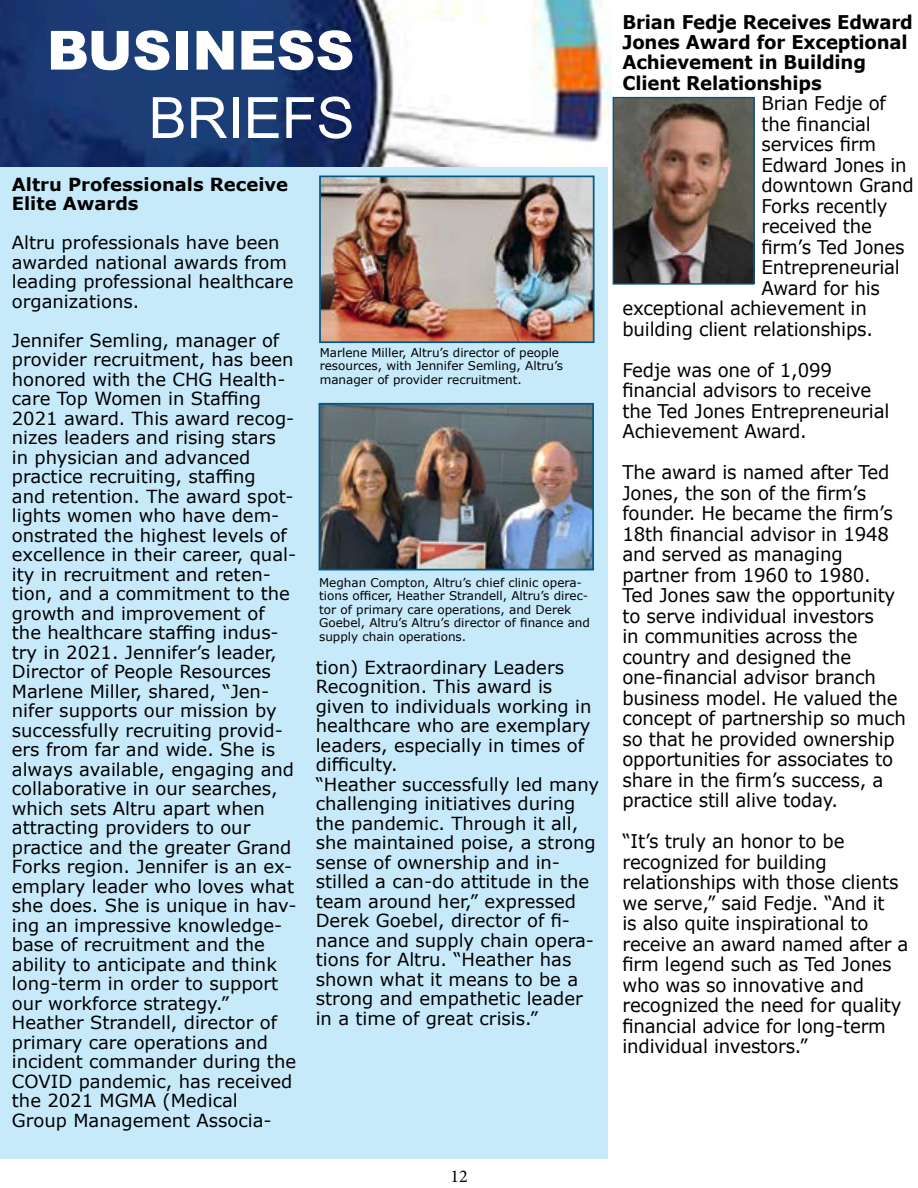
<style>
.page{position:relative;width:918px;height:1188px;background:#fff}
.page>*{position:absolute;margin:0;border:0;box-sizing:border-box;transform-origin:0 0}
.t1{font:57px "Arial";color:#fff}
.t2{font:900 54px "Arial";color:#fff}
.t3{font:18.9px/20.5px "Verdana";letter-spacing:-.01em;color:#000;scale:.96 1}
.t4{font:700 18.9px/20.5px "Verdana";letter-spacing:-.01em;color:#000;scale:.96 1}
.t5{font:18px/19.5px "Verdana";color:#000}
.t6{font:700 18px/19.5px "Verdana";color:#000}
.t7{font:18px "Minion Pro";color:#000}
.t8{font:12px/13.5px "Verdana";color:#000}
</style>
<div class="page">
<img style="left:0;top:1px;width:611px;height:167px">
<div style="left:0;top:168px;width:608px;height:991px;background:#c7eafb"></div>
<img style="left:322px;top:179px;width:270px;height:161px">
<div style="left:319px;top:176px;width:276px;height:167px;border:2px solid #025984"></div>
<img style="left:322px;top:406px;width:269px;height:161px">
<div style="left:319px;top:403px;width:275px;height:167px;border:2px solid #025984"></div>
<img style="left:615px;top:99px;width:138px;height:184px">
<div style="left:613px;top:97px;width:142px;height:188px;border:1px solid #025984"></div>
<h2 class="t2" style="left:47px;top:11px;width:309px">BUSINESS</h2>
<h1 class="t1" style="left:149px;top:79px;width:207px">BRIEFS</h1>
<p class="t6" style="left:12px;top:174px;width:278px">Altru Professionals Receive<br>Elite Awards</p>
<p class="t5" style="left:12px;top:233px;width:283px">Altru professionals have been awarded national awards from leading professional healthcare organizations.</p>
<p class="t5" style="left:12px;top:330px;width:286px">Jennifer Semling, manager of provider recruitment, has been honored with the CHG Health&shy;care Top Women in Staffing<br>2021 award. This award recog&shy;nizes leaders and rising stars<br>in physician and advanced practice recruiting, staffing<br>and retention. The award spot&shy;lights women who have dem&shy;onstrated the highest levels of excellence in their career, qual&shy;ity in recruitment and reten&shy;tion, and a commitment to the growth and improvement of the healthcare staffing indus&shy;try in 2021. Jennifer’s leader,<br>Director of People Resources<br>Marlene Miller, shared, “Jen&shy;nifer supports our mission by successfully recruiting provid&shy;ers from far and wide. She is always available, engaging and collaborative in our searches, which sets Altru apart when attracting providers to our practice and the greater Grand<br>Forks region. Jennifer is an ex&shy;emplary leader who loves what she does. She is unique in hav&shy;ing an impressive knowledge&shy;base of recruitment and the ability to anticipate and think long-term in order to support our workforce strategy.”<br>Heather Strandell, director of primary care operations and incident commander during the<br>COVID pandemic, has received the 2021 MGMA (Medical<br>Group Management Associa-</p>
<p class="t8" style="left:320px;top:346px;width:245px">Marlene Miller, Altru’s director of people resources, with Jennifer Semling, Altru’s manager of provider recruitment.</p>
<p class="t8" style="left:319px;top:575px;width:272px">Meghan Compton, Altru’s chief clinic opera&shy;tions officer, Heather Strandell, Altru’s direc&shy;tor of primary care operations, and Derek Goebel, Altru’s Altru’s director of finance and supply chain operations.</p>
<p class="t5" style="left:316px;top:657px;width:285px">tion) Extraordinary Leaders<br>Recognition. This award is given to individuals working in healthcare who are exemplary leaders, especially in times of difficulty.<br>“Heather successfully led many challenging initiatives during the pandemic. Through it all, she maintained poise, a strong sense of ownership and in&shy;stilled a can-do attitude in the team around her,” expressed<br>Derek Goebel, director of fi&shy;nance and supply chain opera&shy;tions for Altru. “Heather has shown what it means to be a strong and empathetic leader in a time of great crisis.”</p>
<p class="t7" style="left:450px;top:1164px;width:19px">12</p>
<p class="t4" style="left:622px;top:11px;width:304px">Brian Fedje Receives Edward<br>Jones Award for Exceptional<br>Achievement in Building<br>Client Relationships</p>
<p class="t3" style="left:761px;top:93px;width:131px">Brian Fedje of</p>
<p class="t3" style="left:761px;top:114px;width:116px">the financial</p>
<p class="t3" style="left:761px;top:134px;width:121px">services firm</p>
<p class="t3" style="left:761px;top:155px;width:153px">Edward Jones in</p>
<p class="t3" style="left:761px;top:175px;width:160px">downtown Grand</p>
<p class="t3" style="left:761px;top:196px;width:133px">Forks recently</p>
<p class="t3" style="left:761px;top:216px;width:117px">received the</p>
<p class="t3" style="left:761px;top:237px;width:151px">firm’s Ted Jones</p>
<p class="t3" style="left:761px;top:257px;width:146px">Entrepreneurial</p>
<p class="t3" style="left:761px;top:278px;width:125px">Award for his</p>
<p class="t3" style="left:622px;top:298px;width:256px">exceptional achievement in</p>
<p class="t3" style="left:622px;top:319px;width:263px">building client relationships.</p>
<p class="t3" style="left:622px;top:360px;width:280px">Fedje was one of 1,099 financial advisors to receive the Ted Jones Entrepreneurial<br>Achievement Award.</p>
<p class="t3" style="left:622px;top:462px;width:297px">The award is named after Ted<br>Jones, the son of the firm’s founder. He became the firm’s<br>18th financial advisor in 1948 and served as managing partner from 1960 to 1980.<br>Ted Jones saw the opportunity to serve individual investors<br>in communities across the country and designed the one-financial advisor branch business model. He valued the concept of partnership so much so that he provided ownership opportunities for associates to share in the firm’s success, a practice still alive today.</p>
<p class="t3" style="left:622px;top:831px;width:299px">“It’s truly an honor to be recognized for building relationships with those clients we serve,” said Fedje. “And it<br>is also quite inspirational to receive an award named after a firm legend such as Ted Jones who was so innovative and recognized the need for quality financial advice for long-term individual investors.”</p>
</div>
